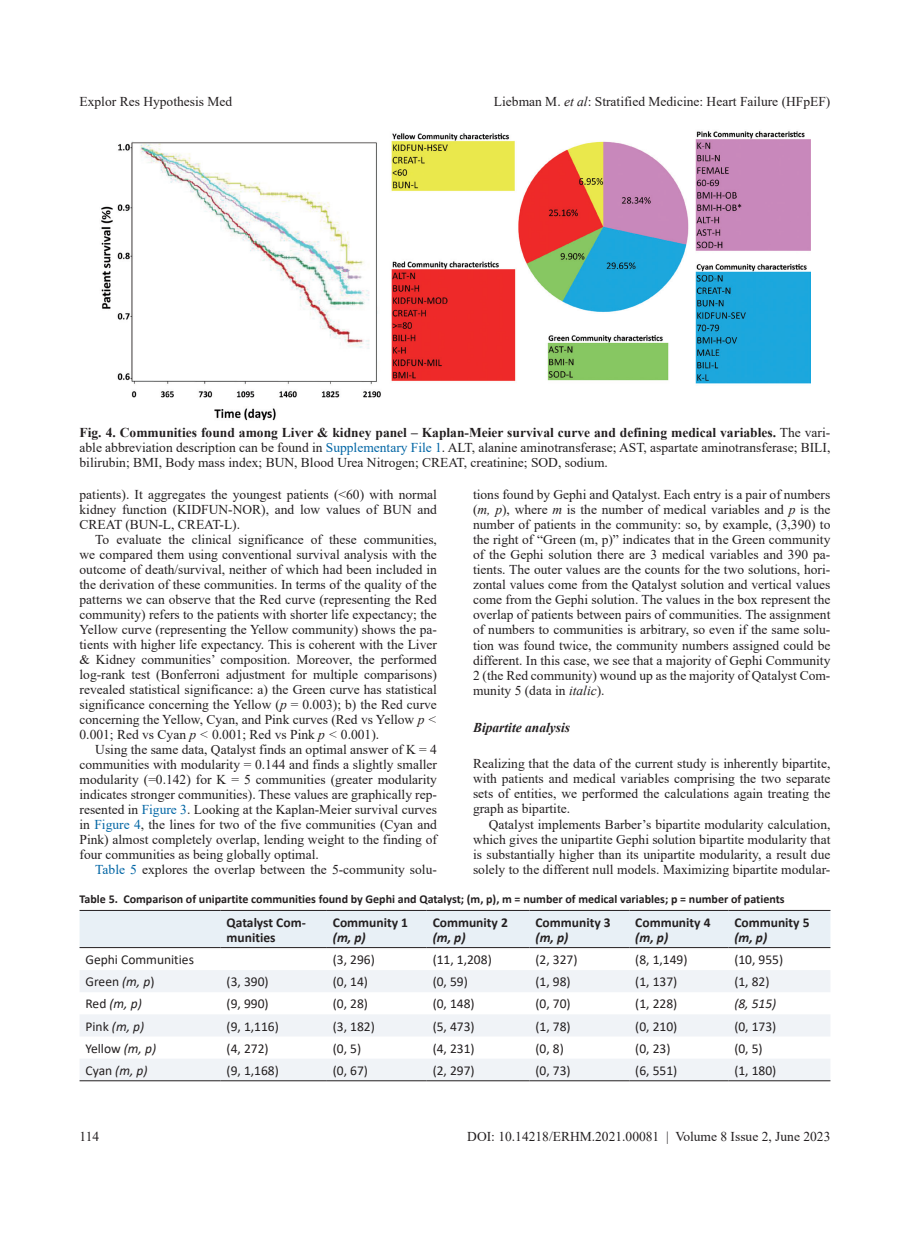
<style>
.page{position:relative;width:919px;height:1238px;background:#fff}
.page>*{position:absolute;margin:0;border:0;box-sizing:border-box;transform-origin:0 0}
.t1{font:13.5px/15px "Times New Roman";color:#231f20;text-align:justify}
.t2{font:13.5px "Calibri";color:#231f20}
.t3{font:700 13.5px/15px "Calibri";color:#231f20}
.t4{font:italic 13.5px "Calibri";color:#231f20}
.t5{font:italic 700 13.5px "Calibri";color:#231f20}
.t6{font:italic 700 13.5px "Times New Roman";color:#231f20}
.t7{font:700 12px "Calibri";color:#231f20}
.s1{font-style:italic}
.s2{font-weight:700}
.s3{color:#0065a4}
.s4{font-style:normal}
</style>
<div class="page">
<div style="left:80px;top:911px;width:750px;height:36px;background:#e8f0f6"></div>
<svg style="left:80px;top:948px;width:750px;height:1px"></svg>
<svg style="left:80px;top:970px;width:750px;height:110px;fill:#f0f3f7"></svg>
<hr style="left:80px;top:910px;width:140px;height:1px;background:#231f20">
<hr style="left:80px;top:947px;width:140px;height:1px;background:#231f20">
<hr style="left:220px;top:910px;width:107px;height:1px;background:#231f20">
<hr style="left:220px;top:947px;width:107px;height:1px;background:#231f20">
<hr style="left:327px;top:910px;width:99px;height:1px;background:#231f20">
<hr style="left:327px;top:947px;width:99px;height:1px;background:#231f20">
<hr style="left:426px;top:910px;width:103px;height:1px;background:#231f20">
<hr style="left:426px;top:947px;width:103px;height:1px;background:#231f20">
<hr style="left:529px;top:910px;width:100px;height:1px;background:#231f20">
<hr style="left:529px;top:947px;width:100px;height:1px;background:#231f20">
<hr style="left:629px;top:910px;width:99px;height:1px;background:#231f20">
<hr style="left:629px;top:947px;width:99px;height:1px;background:#231f20">
<hr style="left:728px;top:910px;width:102px;height:1px;background:#231f20">
<hr style="left:728px;top:947px;width:102px;height:1px;background:#231f20">
<hr style="left:80px;top:1080px;width:140px;height:1px;background:#231f20">
<hr style="left:220px;top:1080px;width:107px;height:1px;background:#231f20">
<hr style="left:327px;top:1080px;width:99px;height:1px;background:#231f20">
<hr style="left:426px;top:1080px;width:103px;height:1px;background:#231f20">
<hr style="left:529px;top:1080px;width:100px;height:1px;background:#231f20">
<hr style="left:629px;top:1080px;width:99px;height:1px;background:#231f20">
<hr style="left:728px;top:1080px;width:102px;height:1px;background:#231f20">
<img style="left:101px;top:131px;width:709px;height:290px">
<p class="t1" style="left:79px;top:93px;width:154px">Explor Res Hypothesis Med</p>
<p class="t1" style="left:494px;top:93px;width:338px">Liebman M. <span class="s1">et al</span>: Stratified Medicine: Heart Failure (HFpEF)</p>
<p class="t1" style="left:80px;top:424px;width:752px"><span class="s2">Fig. 4. Communities found among Liver &amp; kidney panel – Kaplan-Meier survival curve and defining medical variables.</span> The vari&shy;able abbreviation description can be found in <span class="s3">Supplementary File 1</span>. ALT, alanine aminotransferase; AST, aspartate aminotransferase; BILI, bilirubin; BMI, Body mass index; BUN, Blood Urea Nitrogen; CREAT, creatinine; SOD, sodium.</p>
<p class="t1" style="left:473px;top:486px;width:359px">tions found by Gephi and Qatalyst. Each entry is a pair of numbers (<span class="s1">m, p</span>), where <span class="s1">m</span> is the number of medical variables and <span class="s1">p</span> is the number of patients in the community: so, by example, (3,390) to the right of “Green (m, p)” indicates that in the Green community of the Gephi solution there are 3 medical variables and 390 pa&shy;tients. The outer values are the counts for the two solutions, hori&shy;zontal values come from the Qatalyst solution and vertical values come from the Gephi solution. The values in the box represent the overlap of patients between pairs of communities. The assignment of numbers to communities is arbitrary, so even if the same solu&shy;tion was found twice, the community numbers assigned could be different. In this case, we see that a majority of Gephi Community 2 (the Red community) wound up as the majority of Qatalyst Com&shy;munity 5 (data in <span class="s1">italic</span>).</p>
<p class="t6" style="left:473px;top:718px;width:99px">Bipartite analysis</p>
<p class="t1" style="left:473px;top:755px;width:359px">Realizing that the data of the current study is inherently bipartite, with patients and medical variables comprising the two separate sets of entities, we performed the calculations again treating the graph as bipartite.</p>
<p class="t1" style="left:473px;top:816px;width:359px;text-indent:16px">Qatalyst implements Barber’s bipartite modularity calculation, which gives the unipartite Gephi solution bipartite modularity that is substantially higher than its unipartite modularity, a result due solely to the different null models. Maximizing bipartite modular-</p>
<p class="t7" style="left:80px;top:890px;width:706px">Table 5. Comparison of unipartite communities found by Gephi and Qatalyst; (m, p), m = number of medical variables; p = number of patients</p>
<p class="t3" style="left:226px;top:914px;width:81px">Qatalyst Com&shy;munities</p>
<p class="t3" style="left:333px;top:914px;width:77px">Community 1</p>
<p class="t1" style="left:79px;top:486px;width:359px">patients). It aggregates the youngest patients (&lt;60) with normal kidney function (KIDFUN-NOR), and low values of BUN and CREAT (BUN-L, CREAT-L).</p>
<p class="t1" style="left:79px;top:531px;width:359px;text-indent:16px">To evaluate the clinical significance of these communities, we compared them using conventional survival analysis with the outcome of death/survival, neither of which had been included in the derivation of these communities. In terms of the quality of the patterns we can observe that the Red curve (representing the Red community) refers to the patients with shorter life expectancy; the Yellow curve (representing the Yellow community) shows the pa&shy;tients with higher life expectancy. This is coherent with the Liver &amp; Kidney communities’ composition. Moreover, the performed log-rank test (Bonferroni adjustment for multiple comparisons) revealed statistical significance: a) the Green curve has statistical significance concerning the Yellow (<span class="s1">p</span> = 0.003); b) the Red curve concerning the Yellow, Cyan, and Pink curves (Red vs Yellow <span class="s1">p &lt; </span>0.001; Red vs Cyan <span class="s1">p &lt;</span> 0.001; Red vs Pink <span class="s1">p &lt;</span> 0.001).</p>
<p class="t1" style="left:79px;top:741px;width:359px;text-indent:16px">Using the same data, Qatalyst finds an optimal answer of K = 4 communities with modularity = 0.144 and finds a slightly smaller modularity (=0.142) for K = 5 communities (greater modularity indicates stronger communities). These values are graphically rep&shy;resented in <span class="s3">Figure 3</span>. Looking at the Kaplan-Meier survival curves in <span class="s3">Figure 4</span>, the lines for two of the five communities (Cyan and Pink) almost completely overlap, lending weight to the finding of four communities as being globally optimal.</p>
<p class="t1" style="left:95px;top:861px;width:343px"><span class="s3">Table 5</span> explores the overlap between the 5-community solu-</p>
<p class="t3" style="left:432px;top:914px;width:77px">Community 2</p>
<p class="t5" style="left:432px;top:927px;width:34px">(m, p)</p>
<p class="t3" style="left:535px;top:914px;width:77px">Community 3</p>
<p class="t5" style="left:535px;top:927px;width:34px">(m, p)</p>
<p class="t3" style="left:635px;top:914px;width:77px">Community 4</p>
<p class="t5" style="left:635px;top:927px;width:34px">(m, p)</p>
<p class="t3" style="left:734px;top:914px;width:77px">Community 5</p>
<p class="t5" style="left:734px;top:927px;width:34px">(m, p)</p>
<p class="t5" style="left:333px;top:927px;width:34px">(m, p)</p>
<p class="t2" style="left:86px;top:950px;width:110px">Gephi Communities</p>
<p class="t2" style="left:333px;top:950px;width:43px">(3, 296)</p>
<p class="t2" style="left:432px;top:950px;width:61px">(11, 1,208)</p>
<p class="t2" style="left:535px;top:950px;width:43px">(2, 327)</p>
<p class="t2" style="left:635px;top:950px;width:54px">(8, 1,149)</p>
<p class="t2" style="left:734px;top:950px;width:50px">(10, 955)</p>
<p class="t2" style="left:86px;top:972px;width:70px">Green <span class="s1">(m, p</span>)</p>
<p class="t2" style="left:226px;top:972px;width:43px">(3, 390)</p>
<p class="t2" style="left:333px;top:972px;width:37px">(0, 14)</p>
<p class="t2" style="left:432px;top:972px;width:37px">(0, 59)</p>
<p class="t2" style="left:535px;top:972px;width:37px">(1, 98)</p>
<p class="t2" style="left:635px;top:972px;width:43px">(1, 137)</p>
<p class="t2" style="left:734px;top:972px;width:37px">(1, 82)</p>
<p class="t4" style="left:86px;top:994px;width:58px"><span class="s4">Red</span> (m, p)</p>
<p class="t2" style="left:226px;top:994px;width:43px">(9, 990)</p>
<p class="t2" style="left:333px;top:994px;width:37px">(0, 28)</p>
<p class="t2" style="left:432px;top:994px;width:43px">(0, 148)</p>
<p class="t2" style="left:535px;top:994px;width:37px">(0, 70)</p>
<p class="t2" style="left:635px;top:994px;width:43px">(1, 228)</p>
<p class="t4" style="left:734px;top:994px;width:43px">(8, 515)</p>
<p class="t4" style="left:86px;top:1016px;width:60px"><span class="s4">Pink</span> (m, p)</p>
<p class="t2" style="left:226px;top:1016px;width:54px">(9, 1,116)</p>
<p class="t2" style="left:333px;top:1016px;width:43px">(3, 182)</p>
<p class="t2" style="left:432px;top:1016px;width:43px">(5, 473)</p>
<p class="t2" style="left:535px;top:1016px;width:37px">(1, 78)</p>
<p class="t2" style="left:635px;top:1016px;width:43px">(0, 210)</p>
<p class="t2" style="left:734px;top:1016px;width:43px">(0, 173)</p>
<p class="t2" style="left:86px;top:1038px;width:72px">Yellow <span class="s1">(m, p)</span></p>
<p class="t2" style="left:226px;top:1038px;width:43px">(4, 272)</p>
<p class="t2" style="left:333px;top:1038px;width:30px">(0, 5)</p>
<p class="t2" style="left:432px;top:1038px;width:43px">(4, 231)</p>
<p class="t2" style="left:535px;top:1038px;width:30px">(0, 8)</p>
<p class="t2" style="left:635px;top:1038px;width:37px">(0, 23)</p>
<p class="t2" style="left:734px;top:1038px;width:30px">(0, 5)</p>
<p class="t4" style="left:86px;top:1060px;width:63px"><span class="s4">Cyan</span> (m, p)</p>
<p class="t2" style="left:226px;top:1060px;width:54px">(9, 1,168)</p>
<p class="t2" style="left:333px;top:1060px;width:37px">(0, 67)</p>
<p class="t2" style="left:432px;top:1060px;width:43px">(2, 297)</p>
<p class="t2" style="left:535px;top:1060px;width:37px">(0, 73)</p>
<p class="t2" style="left:635px;top:1060px;width:43px">(6, 551)</p>
<p class="t2" style="left:734px;top:1060px;width:43px">(1, 180)</p>
<p class="t1" style="left:79px;top:1128px;width:21px">114</p>
<p class="t1" style="left:467px;top:1128px;width:364px">DOI: 10.14218/ERHM.2021.00081 | Volume 8 Issue 2, June 2023</p>
</div>
